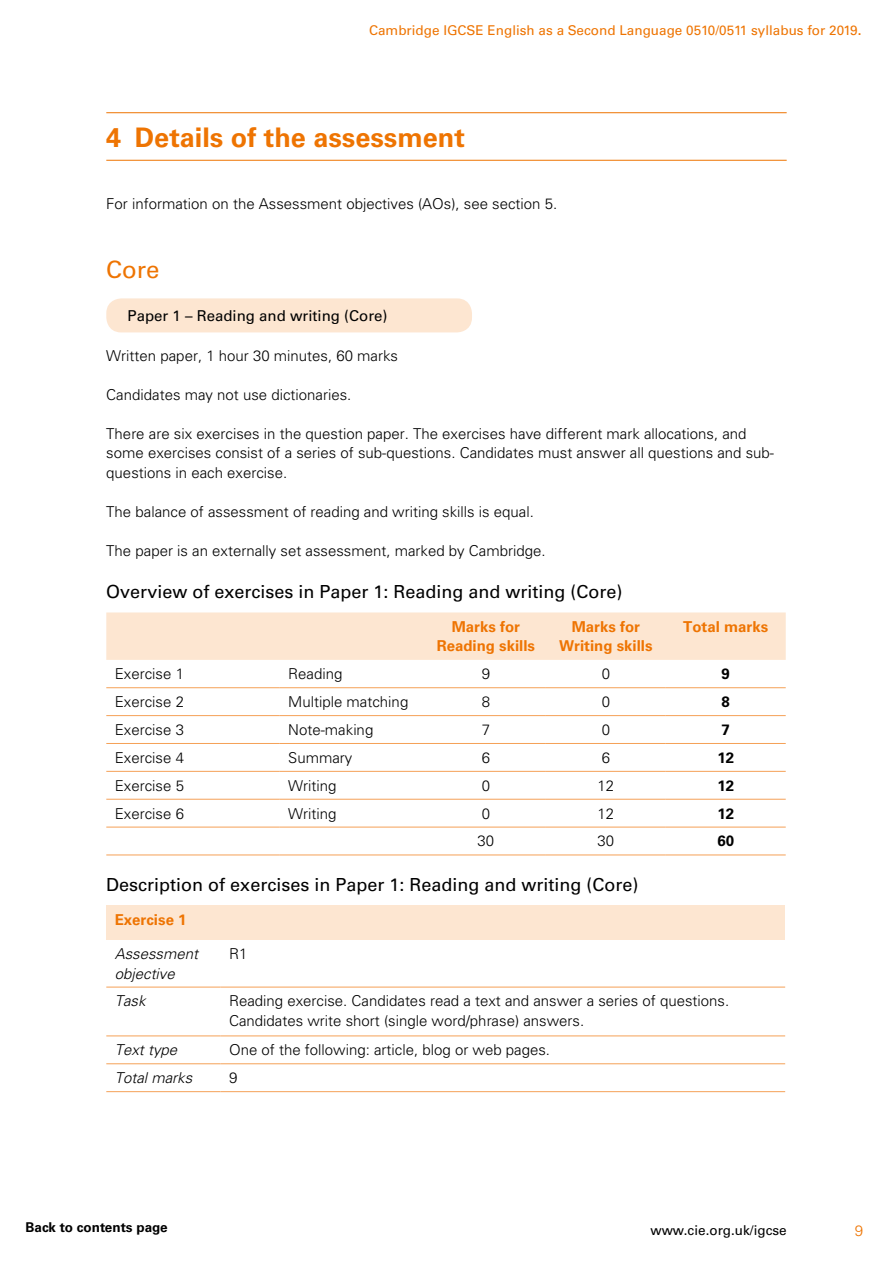
<style>
.page{position:relative;width:893px;height:1263px;background:#fff}
.page>*{position:absolute;margin:0;border:0;box-sizing:border-box;transform-origin:0 0}
.t1{font:700 27px "Univers LT Std";color:#ee7402}
.t2{font:24px "Univers LT Std";color:#ee7402}
.t3{font:18px "Univers LT Std";color:#000}
.t4{font:300 15px/19.5px "Univers LT Std";color:#000}
.t5{font:700 15px/19.5px "Univers LT Std";color:#ee7402;text-align:center}
.t6{font:italic 300 15px/19.5px "Univers LT Std";color:#000}
.t7{font:15px "Univers LT Std";color:#000}
.t8{font:700 15px "Univers LT Std";color:#000}
.t9{font:300 15px "Univers LT Std";color:#ee7402}
.t10{font:13.5px "Univers LT Std";color:#ee7402}
.t11{font:13.5px "Univers LT Std";color:#000}
.t12{font:700 13.5px "Univers LT Std";color:#000}
.s1{font-weight:700}
</style>
<div class="page">
<hr style="left:106px;top:112px;width:681px;height:1px;background:#ee7402">
<hr style="left:106px;top:160px;width:681px;height:1px;background:#ee7402">
<div style="left:106px;top:298px;width:366px;height:34px;background:#fde6d1;border-radius:15px"></div>
<div style="left:106px;top:612px;width:680px;height:48px;background:#fde6d1"></div>
<hr style="left:106px;top:687px;width:174px;height:1px;background:#f5a157">
<hr style="left:280px;top:687px;width:146px;height:1px;background:#f5a157">
<hr style="left:426px;top:687px;width:120px;height:1px;background:#f5a157">
<hr style="left:546px;top:687px;width:120px;height:1px;background:#f5a157">
<hr style="left:666px;top:687px;width:120px;height:1px;background:#f5a157">
<hr style="left:106px;top:715px;width:174px;height:1px;background:#f5a157">
<hr style="left:280px;top:715px;width:146px;height:1px;background:#f5a157">
<hr style="left:426px;top:715px;width:120px;height:1px;background:#f5a157">
<hr style="left:546px;top:715px;width:120px;height:1px;background:#f5a157">
<hr style="left:666px;top:715px;width:120px;height:1px;background:#f5a157">
<hr style="left:106px;top:743px;width:174px;height:1px;background:#f5a157">
<hr style="left:280px;top:743px;width:146px;height:1px;background:#f5a157">
<hr style="left:426px;top:743px;width:120px;height:1px;background:#f5a157">
<hr style="left:546px;top:743px;width:120px;height:1px;background:#f5a157">
<hr style="left:666px;top:743px;width:120px;height:1px;background:#f5a157">
<hr style="left:106px;top:771px;width:174px;height:1px;background:#f5a157">
<hr style="left:280px;top:771px;width:146px;height:1px;background:#f5a157">
<hr style="left:426px;top:771px;width:120px;height:1px;background:#f5a157">
<hr style="left:546px;top:771px;width:120px;height:1px;background:#f5a157">
<hr style="left:666px;top:771px;width:120px;height:1px;background:#f5a157">
<hr style="left:106px;top:799px;width:174px;height:1px;background:#f5a157">
<hr style="left:280px;top:799px;width:146px;height:1px;background:#f5a157">
<hr style="left:426px;top:799px;width:120px;height:1px;background:#f5a157">
<hr style="left:546px;top:799px;width:120px;height:1px;background:#f5a157">
<hr style="left:666px;top:799px;width:120px;height:1px;background:#f5a157">
<hr style="left:106px;top:827px;width:174px;height:1px;background:#f5a157">
<hr style="left:280px;top:827px;width:146px;height:1px;background:#f5a157">
<hr style="left:426px;top:827px;width:120px;height:1px;background:#f5a157">
<hr style="left:546px;top:827px;width:120px;height:1px;background:#f5a157">
<hr style="left:666px;top:827px;width:120px;height:1px;background:#f5a157">
<hr style="left:106px;top:855px;width:174px;height:1px;background:#f5a157">
<hr style="left:280px;top:855px;width:146px;height:1px;background:#f5a157">
<hr style="left:426px;top:855px;width:120px;height:1px;background:#f5a157">
<hr style="left:546px;top:855px;width:120px;height:1px;background:#f5a157">
<hr style="left:666px;top:855px;width:120px;height:1px;background:#f5a157">
<div style="left:106px;top:906px;width:679px;height:34px;background:#fde6d1"></div>
<hr style="left:106px;top:987px;width:115px;height:1px;background:#f5a157">
<hr style="left:221px;top:987px;width:564px;height:1px;background:#f5a157">
<hr style="left:106px;top:1036px;width:115px;height:1px;background:#f5a157">
<hr style="left:221px;top:1036px;width:564px;height:1px;background:#f5a157">
<hr style="left:106px;top:1063px;width:115px;height:1px;background:#f5a157">
<hr style="left:221px;top:1063px;width:564px;height:1px;background:#f5a157">
<hr style="left:106px;top:1091px;width:115px;height:1px;background:#f5a157">
<hr style="left:221px;top:1091px;width:564px;height:1px;background:#f5a157">
<p class="t10" style="left:369px;top:23px;width:494px">Cambridge IGCSE English as a Second Language 0510/0511 syllabus for 2019<span class="s1">.</span></p>
<h1 class="t1" style="left:106px;top:122px;width:360px">4 Details of the assessment</h1>
<p class="t4" style="left:106px;top:194px;width:452px">For information on the Assessment objectives (AOs), see section 5.</p>
<h2 class="t2" style="left:106px;top:256px;width:55px">Core</h2>
<p class="t7" style="left:128px;top:307px;width:262px">Paper 1 – Reading and writing (Core)</p>
<p class="t4" style="left:106px;top:346px;width:293px">Written paper, 1 hour 30 minutes, 60 marks</p>
<p class="t4" style="left:106px;top:385px;width:247px">Candidates may not use dictionaries.</p>
<p class="t4" style="left:106px;top:424px;width:669px">There are six exercises in the question paper. The exercises have different mark allocations, and some exercises consist of a series of sub-questions. Candidates must answer all questions and sub&shy;questions in each exercise.</p>
<p class="t4" style="left:106px;top:502px;width:429px">The balance of assessment of reading and writing skills is equal.</p>
<p class="t4" style="left:106px;top:541px;width:441px">The paper is an externally set assessment, marked by Cambridge.</p>
<p class="t3" style="left:106px;top:581px;width:518px">Overview of exercises in Paper 1: Reading and writing (Core)</p>
<p class="t5" style="left:437px;top:617px;width:100px">Marks for<br>Reading skills</p>
<p class="t5" style="left:559px;top:617px;width:95px">Marks for<br>Writing skills</p>
<p class="t5" style="left:683px;top:617px;width:87px">Total marks</p>
<p class="t4" style="left:115px;top:664px;width:71px">Exercise 1</p>
<p class="t4" style="left:288px;top:664px;width:56px">Reading</p>
<p class="t4" style="left:482px;top:664px;width:10px">9</p>
<p class="t4" style="left:602px;top:664px;width:10px">0</p>
<p class="t8" style="left:722px;top:665px;width:10px">9</p>
<p class="t4" style="left:115px;top:692px;width:71px">Exercise 2</p>
<p class="t4" style="left:288px;top:692px;width:122px">Multiple matching</p>
<p class="t4" style="left:482px;top:692px;width:10px">8</p>
<p class="t4" style="left:602px;top:692px;width:10px">0</p>
<p class="t8" style="left:722px;top:693px;width:10px">8</p>
<p class="t4" style="left:115px;top:720px;width:71px">Exercise 3</p>
<p class="t4" style="left:288px;top:720px;width:87px">Note-making</p>
<p class="t4" style="left:482px;top:720px;width:10px">7</p>
<p class="t4" style="left:602px;top:720px;width:10px">0</p>
<p class="t8" style="left:722px;top:721px;width:10px">7</p>
<p class="t4" style="left:115px;top:748px;width:71px">Exercise 4</p>
<p class="t4" style="left:288px;top:748px;width:66px">Summary</p>
<p class="t4" style="left:482px;top:748px;width:10px">6</p>
<p class="t4" style="left:602px;top:748px;width:10px">6</p>
<p class="t8" style="left:717px;top:749px;width:18px">12</p>
<p class="t4" style="left:115px;top:776px;width:71px">Exercise 5</p>
<p class="t4" style="left:288px;top:776px;width:50px">Writing</p>
<p class="t4" style="left:482px;top:776px;width:10px">0</p>
<p class="t4" style="left:597px;top:776px;width:18px">12</p>
<p class="t8" style="left:717px;top:777px;width:18px">12</p>
<p class="t4" style="left:115px;top:803px;width:71px">Exercise 6</p>
<p class="t4" style="left:288px;top:803px;width:50px">Writing</p>
<p class="t4" style="left:482px;top:803px;width:10px">0</p>
<p class="t4" style="left:597px;top:803px;width:18px">12</p>
<p class="t8" style="left:717px;top:804px;width:18px">12</p>
<p class="t4" style="left:478px;top:831px;width:18px">30</p>
<p class="t4" style="left:597px;top:831px;width:18px">30</p>
<p class="t8" style="left:717px;top:832px;width:18px">60</p>
<p class="t3" style="left:106px;top:874px;width:534px">Description of exercises in Paper 1: Reading and writing (Core)</p>
<p class="t5" style="left:115px;top:910px;width:73px">Exercise 1</p>
<p class="t6" style="left:115px;top:944px;width:85px">Assessment objective</p>
<p class="t4" style="left:229px;top:944px;width:20px">R1</p>
<p class="t6" style="left:115px;top:991px;width:32px">Task</p>
<p class="t4" style="left:229px;top:991px;width:502px">Reading exercise. Candidates read a text and answer a series of questions.<br>Candidates write short (single word/phrase) answers.</p>
<p class="t6" style="left:115px;top:1040px;width:64px">Text type</p>
<p class="t4" style="left:229px;top:1040px;width:322px">One of the following: article, blog or web pages.</p>
<p class="t6" style="left:115px;top:1068px;width:79px">Total marks</p>
<p class="t4" style="left:229px;top:1068px;width:10px">9</p>
<p class="t12" style="left:26px;top:1219px;width:144px">Back to contents page</p>
<p class="t11" style="left:650px;top:1222px;width:138px">www.cie.org.uk/igcse</p>
<p class="t9" style="left:855px;top:1221px;width:10px">9</p>
</div>
